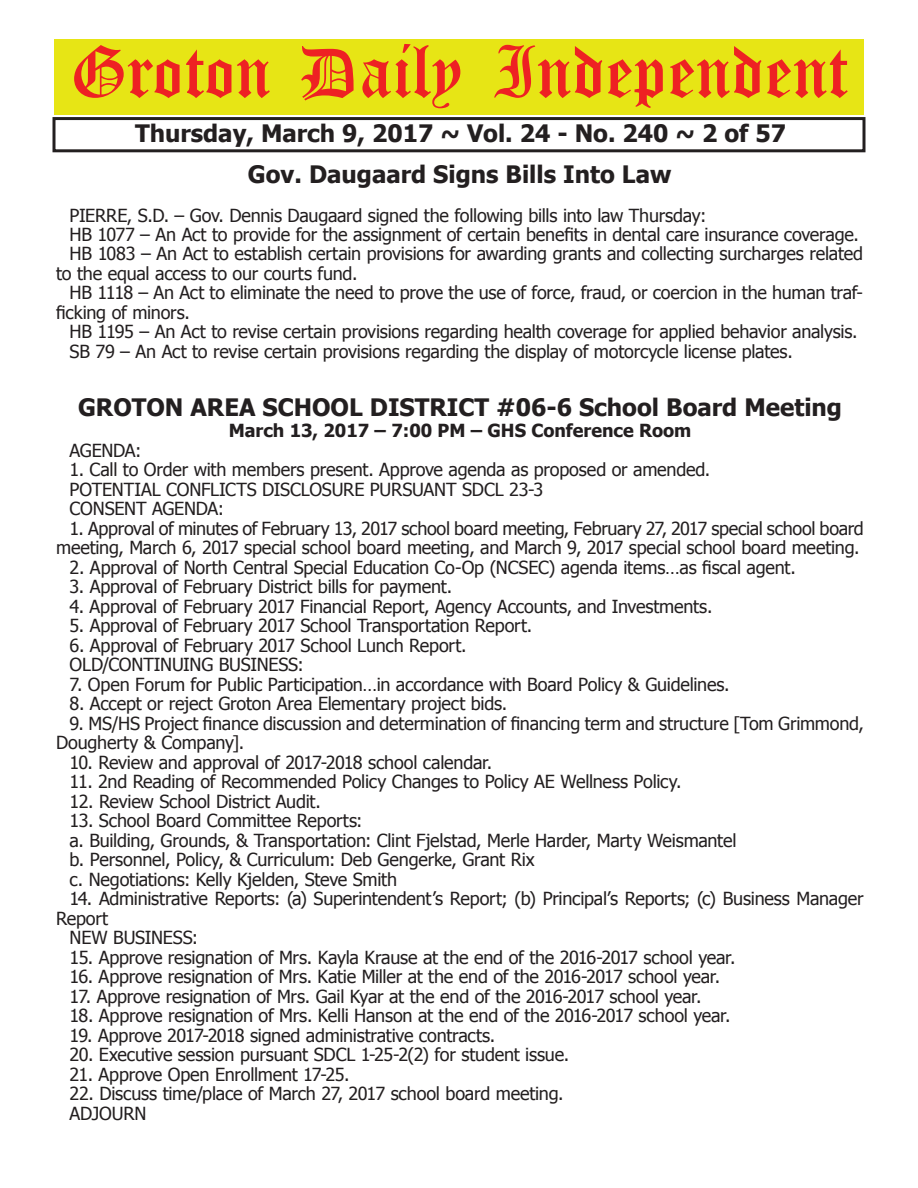
<style>
.page{position:relative;width:918px;height:1188px;background:#fff}
.page>*{position:absolute;margin:0;border:0;box-sizing:border-box;transform-origin:0 0}
.t1{font:54px "Old English Five";color:#ee2123}
.t2{font:700 24px/40.5px "Tahoma";color:#231f20;text-align:center}
.t3{font:18px/19.5px "Tahoma";letter-spacing:-.01em;color:#231f20}
.t4{font:700 18px "Tahoma";color:#231f20}
</style>
<div class="page">
<div style="left:52px;top:117px;width:814px;height:35px;border:3px solid #231f20"></div>
<div style="left:54px;top:40px;width:810px;height:75px;background:#e7e515"></div>
<h1 class="t1" style="left:70px;top:47px;width:779px">Groton Daily Independent</h1>
<h2 class="t2" style="left:135px;top:112px;width:653px">Thursday, March 9, 2017 ~ Vol. 24 - No. 240 ~ 2 of 57<br>Gov. Daugaard Signs Bills Into Law</h2>
<p class="t3" style="left:70px;top:204px;width:638px">PIERRE, S.D. – Gov. Dennis Daugaard signed the following bills into law Thursday:</p>
<p class="t3" style="left:70px;top:224px;width:791px">HB 1077 – An Act to provide for the assignment of certain benefits in dental care insurance coverage.</p>
<p class="t3" style="left:70px;top:243px;width:795px">HB 1083 – An Act to establish certain provisions for awarding grants and collecting surcharges related</p>
<p class="t3" style="left:56px;top:263px;width:303px">to the equal access to our courts fund.</p>
<p class="t3" style="left:70px;top:282px;width:795px">HB 1118 – An Act to eliminate the need to prove the use of force, fraud, or coercion in the human traf-</p>
<p class="t3" style="left:56px;top:302px;width:135px">ficking of minors.</p>
<p class="t3" style="left:70px;top:321px;width:790px">HB 1195 – An Act to revise certain provisions regarding health coverage for applied behavior analysis.</p>
<p class="t3" style="left:70px;top:341px;width:725px">SB 79 – An Act to revise certain provisions regarding the display of motorcycle license plates.</p>
<h2 class="t2" style="left:78px;top:385px;width:766px">GROTON AREA SCHOOL DISTRICT #06-6 School Board Meeting</h2>
<p class="t4" style="left:229px;top:418px;width:464px">March 13, 2017 – 7:00 PM – GHS Conference Room</p>
<p class="t3" style="left:70px;top:440px;width:73px">AGENDA:</p>
<p class="t3" style="left:70px;top:459px;width:642px">1. Call to Order with members present. Approve agenda as proposed or amended.<br>POTENTIAL CONFLICTS DISCLOSURE PURSUANT SDCL 23-3<br>CONSENT AGENDA:</p>
<p class="t3" style="left:56px;top:518px;width:809px;text-align:right">1. Approval of minutes of February 13, 2017 school board meeting, February 27, 2017 special school board meeting, March 6, 2017 special school board meeting, and March 9, 2017 special school board meeting.</p>
<p class="t3" style="left:70px;top:557px;width:728px">2. Approval of North Central Special Education Co-Op (NCSEC) agenda items…as fiscal agent.</p>
<p class="t3" style="left:70px;top:576px;width:384px">3. Approval of February District bills for payment.</p>
<p class="t3" style="left:70px;top:596px;width:644px">4. Approval of February 2017 Financial Report, Agency Accounts, and Investments.</p>
<p class="t3" style="left:70px;top:615px;width:464px">5. Approval of February 2017 School Transportation Report.</p>
<p class="t3" style="left:70px;top:635px;width:398px">6. Approval of February 2017 School Lunch Report.<br>OLD/CONTINUING BUSINESS:</p>
<p class="t3" style="left:70px;top:674px;width:662px">7. Open Forum for Public Participation…in accordance with Board Policy &amp; Guidelines.</p>
<p class="t3" style="left:70px;top:693px;width:439px">8. Accept or reject Groton Area Elementary project bids.</p>
<p class="t3" style="left:56px;top:713px;width:809px;text-indent:14px">9. MS/HS Project finance discussion and determination of financing term and structure [Tom Grimmond,<br>Dougherty &amp; Company].</p>
<p class="t3" style="left:70px;top:752px;width:424px">10. Review and approval of 2017-2018 school calendar.</p>
<p class="t3" style="left:70px;top:771px;width:613px">11. 2nd Reading of Recommended Policy Changes to Policy AE Wellness Policy.</p>
<p class="t3" style="left:70px;top:791px;width:253px">12. Review School District Audit.</p>
<p class="t3" style="left:70px;top:810px;width:668px">13. School Board Committee Reports:<br>a. Building, Grounds, &amp; Transportation: Clint Fjelstad, Merle Harder, Marty Weismantel b. Personnel, Policy, &amp; Curriculum: Deb Gengerke, Grant Rix<br>c. Negotiations: Kelly Kjelden, Steve Smith</p>
<p class="t3" style="left:70px;top:888px;width:796px">14. Administrative Reports: (a) Superintendent’s Report; (b) Principal’s Reports; (c) Business Manager</p>
<p class="t3" style="left:56px;top:908px;width:54px">Report</p>
<p class="t3" style="left:70px;top:927px;width:130px">NEW BUSINESS:</p>
<p class="t3" style="left:70px;top:947px;width:667px">15. Approve resignation of Mrs. Kayla Krause at the end of the 2016-2017 school year.</p>
<p class="t3" style="left:70px;top:966px;width:652px">16. Approve resignation of Mrs. Katie Miller at the end of the 2016-2017 school year.</p>
<p class="t3" style="left:70px;top:986px;width:633px">17. Approve resignation of Mrs. Gail Kyar at the end of the 2016-2017 school year.</p>
<p class="t3" style="left:70px;top:1005px;width:662px">18. Approve resignation of Mrs. Kelli Hanson at the end of the 2016-2017 school year.</p>
<p class="t3" style="left:70px;top:1025px;width:427px">19. Approve 2017-2018 signed administrative contracts.</p>
<p class="t3" style="left:70px;top:1044px;width:501px">20. Executive session pursuant SDCL 1-25-2(2) for student issue.</p>
<p class="t3" style="left:70px;top:1064px;width:281px">21. Approve Open Enrollment 17-25.</p>
<p class="t3" style="left:70px;top:1083px;width:495px">22. Discuss time/place of March 27, 2017 school board meeting.<br>ADJOURN</p>
</div>
